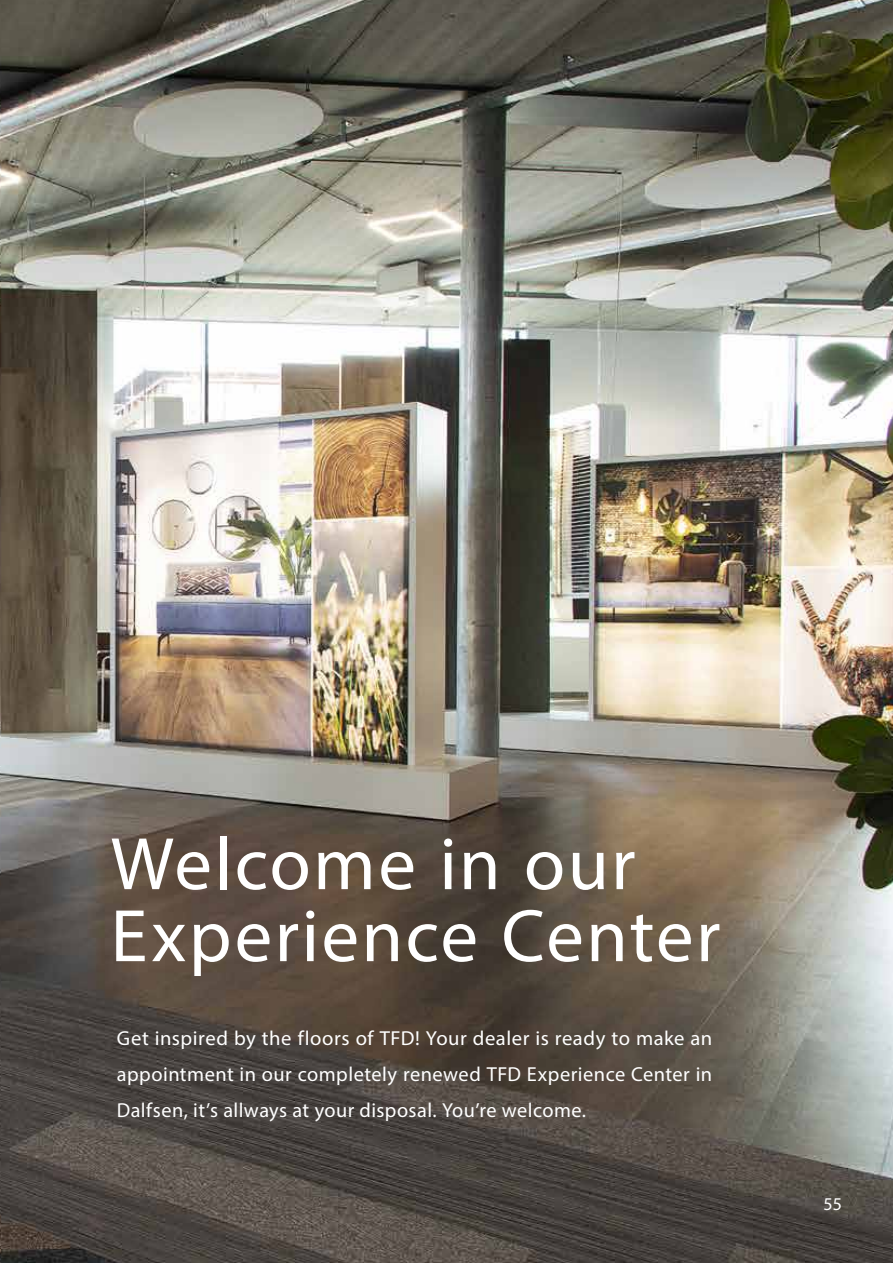
<style>
.page{position:relative;width:893px;height:1263px;background:#fff}
.page>*{position:absolute;margin:0;border:0;box-sizing:border-box;transform-origin:0 0}
.t1{font:75px/72px "Myriad Pro";letter-spacing:.03em;color:#fff}
.t2{font:20.25px/36px "Myriad Pro";letter-spacing:.02em;color:#fff;text-align:justify}
.t3{font:18px "Myriad Pro";color:#fff}
</style>
<div class="page">
<img style="left:0;top:0;width:893px;height:1263px">
<h1 class="t1" style="left:111px;top:827px;width:611px">Welcome in our<br>Experience Center</h1>
<p class="t2" style="left:117px;top:1020px;width:597px">Get inspired by the floors of TFD! Your dealer is ready to make an appointment in our completely renewed TFD Experience Center in Dalfsen, it’s allways at your disposal. You’re welcome.</p>
<p class="t3" style="left:823px;top:1193px;width:20px">55</p>
</div>
